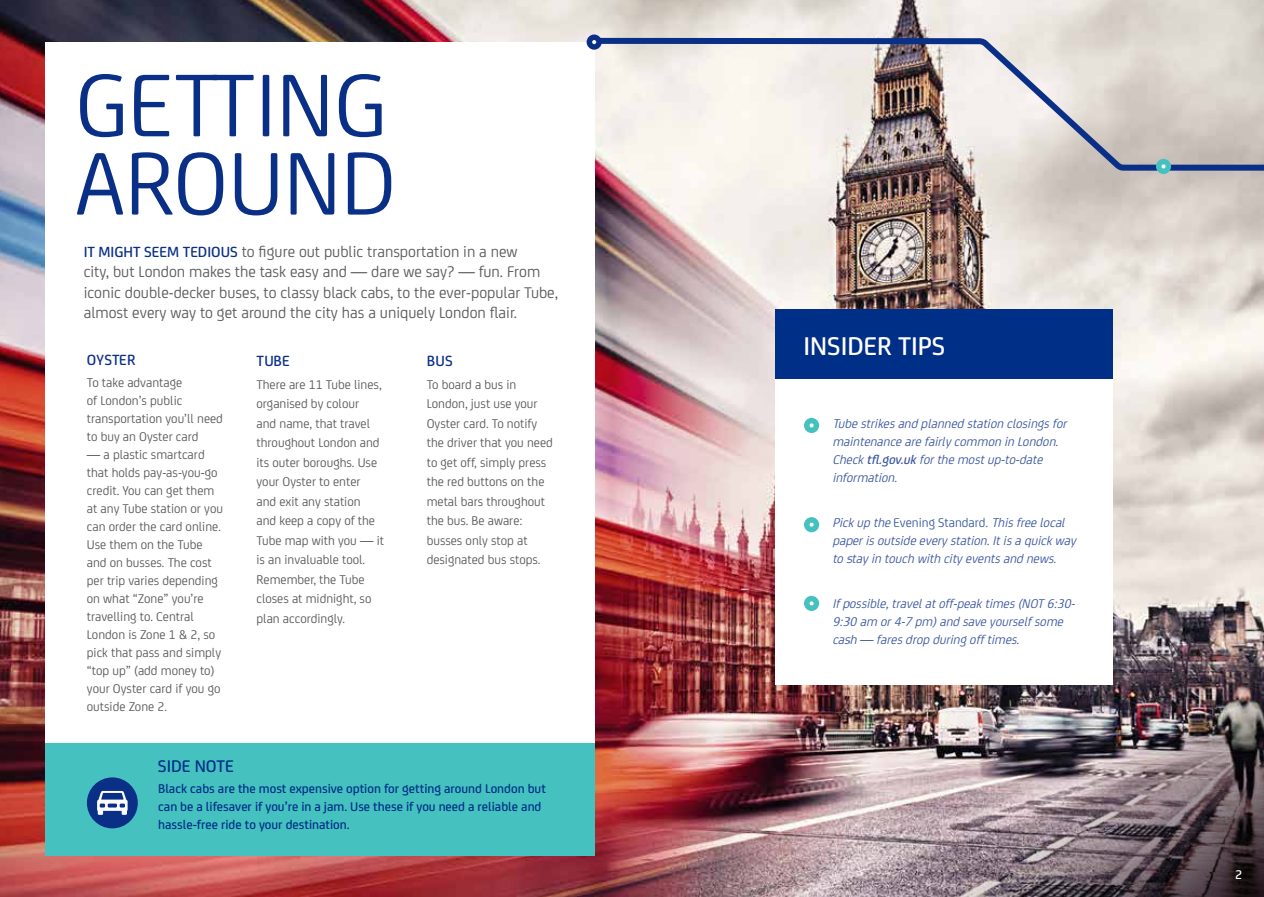
<style>
.page{position:relative;width:1264px;height:897px;background:#fff}
.page>*{position:absolute;margin:0;border:0;box-sizing:border-box;transform-origin:0 0}
.t1{font:94.95px/78.3px "FS Joey";color:#0a2f87}
.t2{font:500 27.45px "FS Joey";color:#fff}
.t3{font:500 18px "FS Joey";color:#002f87}
.t4{font:16.5px/20.5px "FS Joey";color:#58595b}
.t5{font:500 15.75px "FS Joey";letter-spacing:.02em;color:#0a2f87}
.t6{font:13.5px/19.5px "FS Joey";color:#58595b}
.t7{font:italic 13.5px/18px "FS Joey";color:#3b589f}
.t8{font:500 13.5px/18px "FS Joey";color:#002f87}
.t9{font:500 13.5px "FS Joey";color:#fff}
.s1{font-weight:500;font-size:15.75px;color:#0a2f87}
.s2{font-weight:500}
.s3{font-style:normal}
</style>
<div class="page">
<img style="left:0;top:0;width:1264px;height:896px">
<div style="left:775px;top:363px;width:338px;height:322px;background:#fff"></div>
<div style="left:775px;top:309px;width:338px;height:70px;background:#002f87"></div>
<div style="left:45px;top:42px;width:549px;height:813px;background:#fff"></div>
<div style="left:804px;top:418px;width:15px;height:15px;background:#45c1c0;border-radius:50%"></div>
<svg style="left:809px;top:423px;width:4px;height:4px"></svg>
<div style="left:804px;top:517px;width:15px;height:15px;background:#45c1c0;border-radius:50%"></div>
<svg style="left:809px;top:522px;width:4px;height:4px"></svg>
<svg style="left:804px;top:595px;width:15px;height:16px"></svg>
<svg style="left:809px;top:601px;width:4px;height:4px"></svg>
<div style="left:45px;top:742px;width:549px;height:113px;background:#45c1c0"></div>
<svg style="left:588px;top:35px;width:676px;height:144px;background:#d3cecb"></svg>
<svg style="left:586px;top:34px;width:16px;height:16px"></svg>
<svg style="left:592px;top:40px;width:4px;height:4px"></svg>
<div style="left:87px;top:777px;width:51px;height:51px;background:#0a2f87;border-radius:50%"></div>
<svg style="left:97px;top:790px;width:31px;height:24px"></svg>
<img style="left:849px;top:531px;width:415px;height:365px">
<div style="left:1156px;top:159px;width:15px;height:15px;background:#45c1c0;border-radius:50%"></div>
<svg style="left:1161px;top:164px;width:4px;height:4px"></svg>
<h1 class="t1" style="left:75px;top:60px;width:323px">GETTING<br>AROUND</h1>
<p class="t4" style="left:84px;top:240px;width:476px"><span class="s1">IT MIGHT SEEM TEDIOUS</span> to figure out public transportation in a new<br>city, but London makes the task easy and — dare we say? — fun. From iconic double-decker buses, to classy black cabs, to the ever-popular Tube, almost every way to get around the city has a uniquely London flair.</p>
<p class="t5" style="left:427px;top:349px;width:28px">BUS</p>
<p class="t6" style="left:427px;top:373px;width:128px">To board a bus in<br>London, just use your<br>Oyster card. To notify the driver that you need to get off, simply press the red buttons on the metal bars throughout the bus. Be aware: busses only stop at designated bus stops.</p>
<p class="t5" style="left:87px;top:348px;width:50px">OYSTER</p>
<p class="t6" style="left:87px;top:372px;width:138px;line-height:18px">To take advantage<br>of London’s public transportation you’ll need to buy an Oyster card</p>
<p class="t6" style="left:87px;top:444px;width:138px;line-height:18px">— a plastic smartcard that holds pay-as-you-go credit. You can get them at any Tube station or you can order the card online.<br>Use them on the Tube and on busses. The cost per trip varies depending on what “Zone” you’re travelling to. Central<br>London is Zone 1 &amp; 2, so pick that pass and simply “top up” (add money to) your Oyster card if you go outside Zone 2.</p>
<p class="t5" style="left:256px;top:349px;width:35px">TUBE</p>
<p class="t6" style="left:256px;top:373px;width:129px">There are 11 Tube lines, organised by colour<br>and name, that travel throughout London and its outer boroughs. Use your Oyster to enter<br>and exit any station<br>and keep a copy of the<br>Tube map with you — it is an invaluable tool.<br>Remember, the Tube closes at midnight, so plan accordingly.</p>
<h3 class="t3" style="left:158px;top:753px;width:77px">SIDE NOTE</h3>
<p class="t8" style="left:158px;top:778px;width:389px">Black cabs are the most expensive option for getting around London but can be a lifesaver if you’re in a jam. Use these if you need a reliable and hassle-free ride to your destination.</p>
<h2 class="t2" style="left:803px;top:326px;width:143px">INSIDER TIPS</h2>
<p class="t7" style="left:832px;top:413px;width:239px">Tubestrikesandplannedstationclosingsfor maintenancearefairlycommoninLondon.<br>Check<span class="s2">tfl.gov.uk</span>forthemostup-to-date information.</p>
<p class="t7" style="left:832px;top:512px;width:249px">Pickupthe<span class="s3">E v e n i n g S t a n d a r d</span> .Thisfreelocal paperisoutsideeverystation.Itisaquickway tostayintouchwithcityeventsandnews.</p>
<p class="t7" style="left:832px;top:593px;width:248px">Ifpossible,travelatoff-peaktimes(NOT6:30-<br>9:30 am or4-7 pm)andsaveyourselfsome cash— faresdropduringofftimes.</p>
<p class="t9" style="left:1235px;top:864px;width:9px">2</p>
</div>
